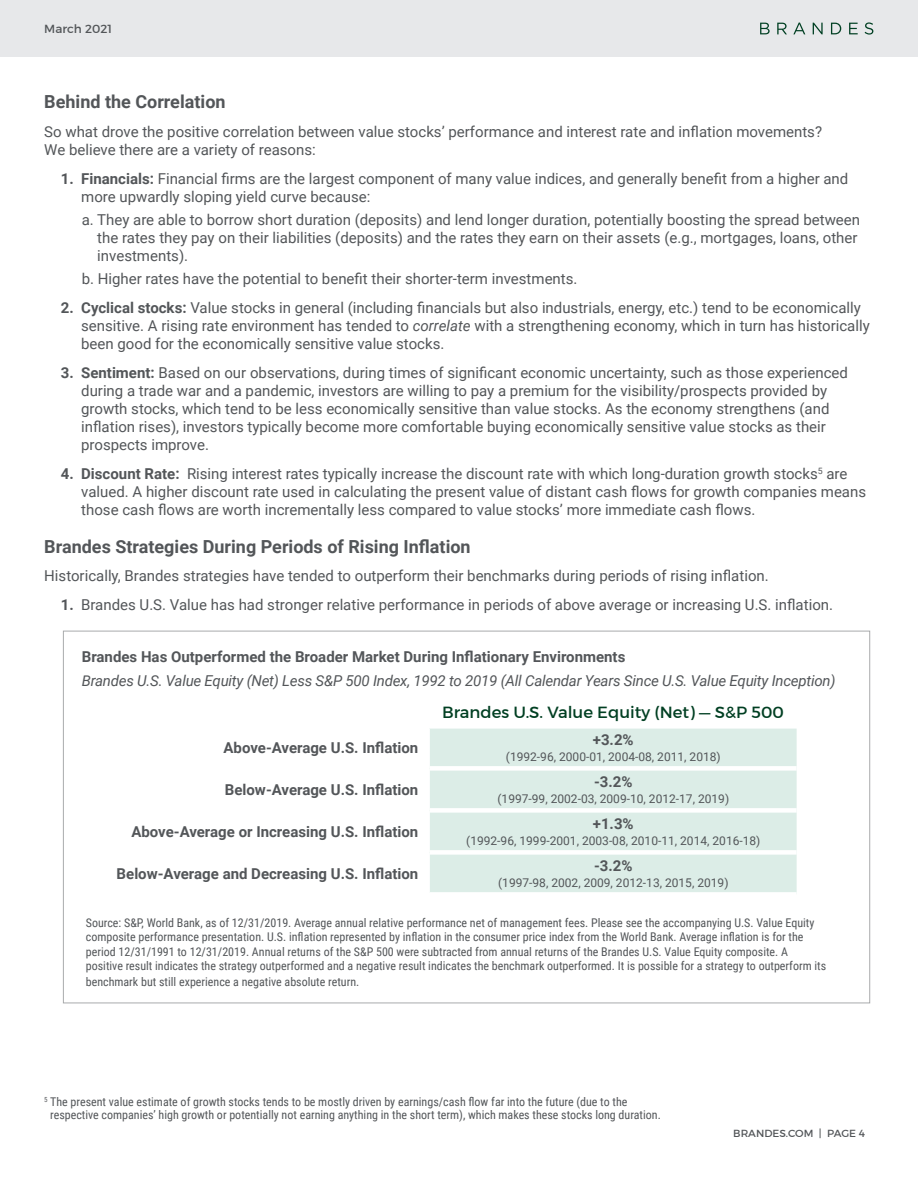
<style>
.page{position:relative;width:918px;height:1188px;background:#fff}
.page>*{position:absolute;margin:0;border:0;box-sizing:border-box;transform-origin:0 0}
.t1{font:700 18px "Roboto";color:#535659}
.t2{font:16.5px "Montserrat";color:#003f22}
.t3{font:15px/18px "Roboto";color:#535659}
.t4{font:700 15px "Roboto";color:#535659}
.t5{font:italic 15px "Roboto";letter-spacing:-.015em;color:#535659}
.t6{font:12px/14.4px "Roboto Condensed";color:#535659}
.t7{font:12px "Roboto";color:#535659}
.t8{font:12px "Montserrat";color:#535659}
.t9{font:10.5px "Montserrat";color:#535659}
.s1{font-weight:700}
.s2{font-style:italic}
</style>
<div class="page">
<div style="left:0;top:0;width:918px;height:56px;background:#e7e8ea"></div>
<svg style="left:760px;top:23px;width:10px;height:11px"></svg>
<svg style="left:777px;top:23px;width:10px;height:11px"></svg>
<svg style="left:793px;top:23px;width:12px;height:11px"></svg>
<svg style="left:813px;top:23px;width:10px;height:11px"></svg>
<svg style="left:831px;top:23px;width:10px;height:11px"></svg>
<svg style="left:849px;top:23px;width:9px;height:11px"></svg>
<svg style="left:865px;top:22px;width:8px;height:13px"></svg>
<div style="left:430px;top:729px;width:367px;height:163px;background:#dcede7"></div>
<div style="left:430px;top:766px;width:367px;height:5px;background:#fff"></div>
<div style="left:430px;top:808px;width:367px;height:5px;background:#fff"></div>
<div style="left:430px;top:850px;width:367px;height:5px;background:#fff"></div>
<p class="t8" style="left:44px;top:21px;width:69px">March 2021</p>
<p class="t1" style="left:44px;top:89px;width:183px">Behind the Correlation</p>
<p class="t3" style="left:44px;top:122px;width:779px">So what drove the positive correlation between value stocks’ performance and interest rate and inflation movements?<br>We believe there are a variety of reasons:</p>
<p class="t3" style="left:81px;top:169px;width:769px;text-indent:-20px"><span class="s1">1. Financials:</span> Financial firms are the largest component of many value indices, and generally benefit from a higher and more upwardly sloping yield curve because:</p>
<p class="t3" style="left:97px;top:210px;width:764px;text-indent:-16px">a. They are able to borrow short duration (deposits) and lend longer duration, potentially boosting the spread between the rates they pay on their liabilities (deposits) and the rates they earn on their assets (e.g., mortgages, loans, other investments).</p>
<p class="t3" style="left:82px;top:270px;width:497px">b. Higher rates have the potential to benefit their shorter-term investments.</p>
<p class="t3" style="left:81px;top:298px;width:790px;text-indent:-20px"><span class="s1">2. Cyclical stocks:</span> Value stocks in general (including financials but also industrials, energy, etc.) tend to be economically sensitive. A rising rate environment has tended to <span class="s2">correlate</span> with a strengthening economy, which in turn has historically been good for the economically sensitive value stocks.</p>
<p class="t3" style="left:81px;top:363px;width:768px;text-indent:-20px"><span class="s1">3. Sentiment:</span> Based on our observations, during times of significant economic uncertainty, such as those experienced during a trade war and a pandemic, investors are willing to pay a premium for the visibility/prospects provided by growth stocks, which tend to be less economically sensitive than value stocks. As the economy strengthens (and inflation rises), investors typically become more comfortable buying economically sensitive value stocks as their prospects improve.</p>
<p class="t3" style="left:81px;top:464px;width:786px;text-indent:-20px"><span class="s1">4. Discount Rate:</span> Rising interest rates typically increase the discount rate with which long-duration growth stocks<sup>5</sup> are valued. A higher discount rate used in calculating the present value of distant cash flows for growth companies means those cash flows are worth incrementally less compared to value stocks’ more immediate cash flows.</p>
<p class="t1" style="left:44px;top:534px;width:428px">Brandes Strategies During Periods of Rising Inflation</p>
<p class="t3" style="left:44px;top:567px;width:726px">Historically, Brandes strategies have tended to outperform their benchmarks during periods of rising inflation.</p>
<p class="t3" style="left:61px;top:595px;width:774px"><span class="s1">1.</span> Brandes U.S. Value has had stronger relative performance in periods of above average or increasing U.S. inflation.</p>
<p class="t4" style="left:82px;top:647px;width:545px">Brandes Has Outperformed the Broader Market During Inflationary Environments</p>
<p class="t5" style="left:82px;top:670px;width:755px">Brandes U.S. Value Equity (Net) Less S&amp;P 500 Index, 1992 to 2019 (All Calendar Years Since U.S. Value Equity Inception)</p>
<p class="t2" style="left:442px;top:702px;width:343px">Brandes U.S. Value Equity (Net) — S&amp;P 500</p>
<p class="t4" style="left:224px;top:737px;width:196px">Above-Average U.S. Inflation</p>
<p class="t4" style="left:593px;top:729px;width:42px">+3.2%</p>
<p class="t7" style="left:506px;top:749px;width:216px">(1992-96, 2000-01, 2004-08, 2011, 2018)</p>
<p class="t4" style="left:225px;top:779px;width:195px">Below-Average U.S. Inflation</p>
<p class="t4" style="left:131px;top:821px;width:288px">Above-Average or Increasing U.S. Inflation</p>
<p class="t4" style="left:594px;top:771px;width:40px">-3.2%</p>
<p class="t7" style="left:498px;top:791px;width:233px">(1997-99, 2002-03, 2009-10, 2012-17, 2019)</p>
<p class="t4" style="left:593px;top:813px;width:42px">+1.3%</p>
<p class="t7" style="left:466px;top:833px;width:296px">(1992-96, 1999-2001, 2003-08, 2010-11, 2014, 2016-18)</p>
<p class="t4" style="left:594px;top:855px;width:40px">-3.2%</p>
<p class="t7" style="left:498px;top:875px;width:232px">(1997-98, 2002, 2009, 2012-13, 2015, 2019)</p>
<p class="t6" style="left:86px;top:915px;width:742px">Source: S&amp;P, World Bank, as of 12/31/2019. Average annual relative performance net of management fees. Please see the accompanying U.S. Value Equity composite performance presentation. U.S. inflation represented by inflation in the consumer price index from the World Bank. Average inflation is for the period 12/31/1991 to 12/31/2019. Annual returns of the S&amp;P 500 were subtracted from annual returns of the Brandes U.S. Value Equity composite. A positive result indicates the strategy outperformed and a negative result indicates the benchmark outperformed. It is possible for a strategy to outperform its</p>
<p class="t6" style="left:86px;top:974px;width:275px">benchmark but still experience a negative absolute return.</p>
<p class="t4" style="left:117px;top:863px;width:303px">Below-Average and Decreasing U.S. Inflation</p>
<p class="t6" style="left:50px;top:1094px;width:612px;line-height:13.5px;text-indent:-6px"><sup>5</sup> The present value estimate of growth stocks tends to be mostly driven by earnings/cash flow far into the future (due to the respective companies’ high growth or potentially not earning anything in the short term), which makes these stocks long duration.</p>
<p class="t9" style="left:733px;top:1127px;width:133px">BRANDES.COM | PAGE 4</p>
</div>
